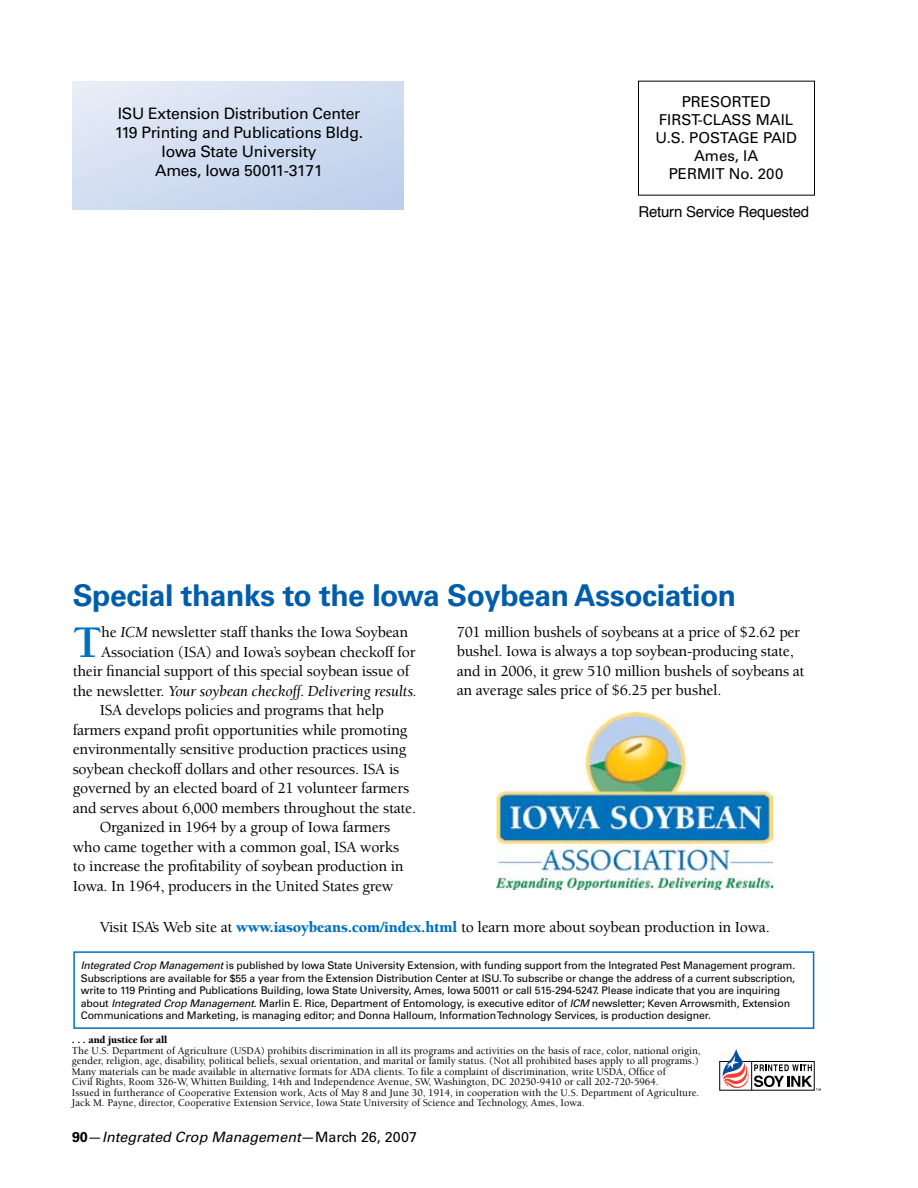
<style>
.page{position:relative;width:918px;height:1188px;background:#fff}
.page>*{position:absolute;margin:0;border:0;box-sizing:border-box;transform-origin:0 0}
.t1{font:700 46.5px "Berkeley";color:#0071bc}
.t2{font:700 30px "Univers";letter-spacing:-.015em;color:#005da9}
.t3{font:500 15.75px/19.5px "Berkeley";letter-spacing:-.015em;color:#000}
.t4{font:15.75px/18.9px "Univers";letter-spacing:-.015em;color:#000;text-align:center}
.t5{font:italic 15.75px "Berkeley";letter-spacing:-.015em;color:#000}
.t6{font:15px/18px "Univers";color:#000;text-align:center}
.t7{font:15px "Helvetica";letter-spacing:-.015em;color:#000}
.t8{font:italic 14.25px "Univers";color:#000}
.t9{font:500 10.5px/10.5px "Berkeley";color:#000}
.t10{font:10.5px/12.6px "Univers";letter-spacing:-.015em;color:#000}
.t11{font:900 10.5px "Berkeley";letter-spacing:-.015em;color:#000}
.s1{font-weight:400;font-style:italic}
.s2{font-weight:500;font-style:normal}
.s3{font-weight:900;color:#0071bc}
.s4{font-style:italic}
.s5{font-weight:700;font-style:normal}
.s6{font-style:normal}
</style>
<div class="page">
<div style="left:73px;top:951px;width:741px;height:78px;border:2px solid #0071bc"></div>
<div style="left:719px;top:1061px;width:96px;height:30px;border:1px solid #000"></div>
<svg style="left:723px;top:1049px;width:98px;height:42px"></svg>
<div style="left:638px;top:81px;width:177px;height:115px;border:1px solid #000"></div>
<img style="left:496px;top:713px;width:276px;height:177px">
<p class="t4" style="left:115px;top:104px;width:250px">ISU Extension Distribution Center<br>119 Printing and Publications Bldg.<br>Iowa State University<br>Ames, Iowa 50011-3171</p>
<p class="t6" style="left:655px;top:93px;width:143px">PRESORTED<br>FIRST-CLASS MAIL<br>U.S. POSTAGE PAID<br>Ames, IA<br>PERMIT No. 200</p>
<p class="t7" style="left:639px;top:199px;width:172px">Return Service Requested</p>
<h2 class="t2" style="left:73px;top:578px;width:665px">Special thanks to the Iowa Soybean Association</h2>
<h1 class="t1" style="left:73px;top:617px;width:31px">T</h1>
<p class="t3" style="left:101px;top:623px;width:308px">he <span class="s1">ICM</span> newsletter staff thanks the Iowa Soybean</p>
<p class="t3" style="left:101px;top:642px;width:316px">Association (ISA) and Iowa’s soybean checkoff for</p>
<p class="t3" style="left:73px;top:662px;width:338px">their financial support of this special soybean issue of</p>
<p class="t5" style="left:73px;top:682px;width:346px"><span class="s2">the newsletter.</span> Your soybean checkoff. Delivering results.</p>
<p class="t3" style="left:100px;top:701px;width:286px">ISA develops policies and programs that help</p>
<p class="t3" style="left:73px;top:720px;width:336px">farmers expand profit opportunities while promoting</p>
<p class="t3" style="left:73px;top:740px;width:335px">environmentally sensitive production practices using</p>
<p class="t3" style="left:73px;top:759px;width:328px">soybean checkoff dollars and other resources. ISA is</p>
<p class="t3" style="left:73px;top:779px;width:338px">governed by an elected board of 21 volunteer farmers</p>
<p class="t3" style="left:73px;top:798px;width:345px">and serves about 6,000 members throughout the state.</p>
<p class="t3" style="left:100px;top:818px;width:292px">Organized in 1964 by a group of Iowa farmers</p>
<p class="t3" style="left:73px;top:837px;width:328px">who came together with a common goal, ISA works</p>
<p class="t3" style="left:73px;top:857px;width:332px">to increase the profitability of soybean production in</p>
<p class="t3" style="left:73px;top:876px;width:322px">Iowa. In 1964, producers in the United States grew</p>
<p class="t3" style="left:457px;top:623px;width:349px">701 million bushels of soybeans at a price of $2.62 per bushel. Iowa is always a top soybean-producing state, and in 2006, it grew 510 million bushels of soybeans at an average sales price of $6.25 per bushel.</p>
<p class="t3" style="left:100px;top:918px;width:672px">Visit ISA’s Web site at <span class="s3">www.iasoybeans.com/index.html</span> to learn more about soybean production in Iowa.</p>
<p class="t10" style="left:81px;top:959px;width:716px"><span class="s4">Integrated Crop Management</span> is published by Iowa State University Extension, with funding support from the Integrated Pest Management program.<br>Subscriptions are available for $55 a year from the Extension Distribution Center at ISU. To subscribe or change the address of a current subscription, write to 119 Printing and Publications Building, Iowa State University, Ames, Iowa 50011 or call 515-294-5247. Please indicate that you are inquiring about <span class="s4">Integrated Crop Management</span>. Marlin E. Rice, Department of Entomology, is executive editor of <span class="s4">ICM</span> newsletter; Keven Arrowsmith, Extension Communications and Marketing, is managing editor; and Donna Halloum, Information Technology Services, is production designer.</p>
<p class="t11" style="left:72px;top:1035px;width:97px">. . . and justice for all</p>
<p class="t9" style="left:72px;top:1046px;width:630px">The U.S. Department of Agriculture (USDA) prohibits discrimination in all its programs and activities on the basis of race, color, national origin, gender, religion, age, disability, political beliefs, sexual orientation, and marital or family status. (Not all prohibited bases apply to all programs.)<br>Many materials can be made available in alternative formats for ADA clients. To file a complaint of discrimination, write USDA, Office of<br>Civil Rights, Room 326-W, Whitten Building, 14th and Independence Avenue, SW, Washington, DC 20250-9410 or call 202-720-5964.<br>Issued in furtherance of Cooperative Extension work, Acts of May 8 and June 30, 1914, in cooperation with the U.S. Department of Agriculture.<br>Jack M. Payne, director, Cooperative Extension Service, Iowa State University of Science and Technology, Ames, Iowa.</p>
<p class="t8" style="left:72px;top:1129px;width:347px"><span class="s5">90</span><span class="s6">—</span>Integrated Crop Management<span class="s6">—March 26, 2007</span></p>
</div>
